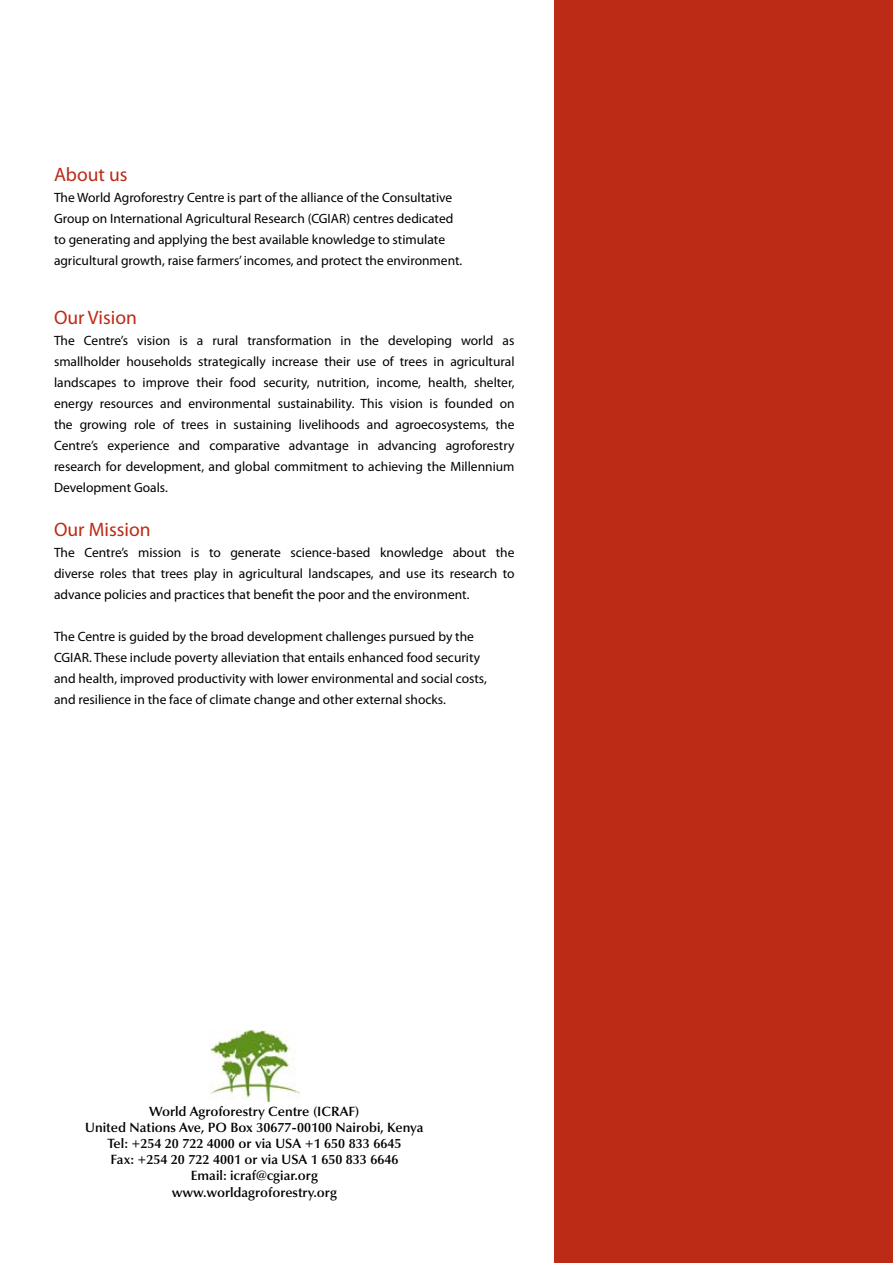
<style>
.page{position:relative;width:893px;height:1263px;background:#fff}
.page>*{position:absolute;margin:0;border:0;box-sizing:border-box;transform-origin:0 0}
.t1{font:19.5px "Myriad Pro";color:#bc2b16}
.t2{font:13.5px/21px "Myriad Pro";color:#000}
.t3{font:600 13.5px/16.2px "Optima";color:#000;text-align:center}
</style>
<div class="page">
<div style="left:554px;top:0;width:339px;height:1263px;background:#bc2b16"></div>
<img style="left:209px;top:1031px;width:90px;height:70px">
<h1 class="t1" style="left:54px;top:164px;width:75px">About us</h1>
<p class="t2" style="left:54px;top:187px;width:410px">The World Agroforestry Centre is part of the alliance of the Consultative Group on International Agricultural Research (CGIAR) centres dedicated to generating and applying the best available knowledge to stimulate agricultural growth, raise farmers’ incomes, and protect the environment.</p>
<h1 class="t1" style="left:54px;top:307px;width:84px">Our Vision</h1>
<p class="t2" style="left:54px;top:331px;width:462px;text-align:justify">The Centre’s vision is a rural transformation in the developing world as smallholder households strategically increase their use of trees in agricultural landscapes to improve their food security, nutrition, income, health, shelter, energy resources and environmental sustainability. This vision is founded on the growing role of trees in sustaining livelihoods and agroecosystems, the Centre’s experience and comparative advantage in advancing agroforestry research for development, and global commitment to achieving the Millennium Development Goals.</p>
<h1 class="t1" style="left:54px;top:518px;width:98px">Our Mission</h1>
<p class="t2" style="left:54px;top:542px;width:462px;text-align:justify">The Centre’s mission is to generate science-based knowledge about the diverse roles that trees play in agricultural landscapes, and use its research to advance policies and practices that benefit the poor and the environment.</p>
<p class="t2" style="left:54px;top:626px;width:434px">The Centre is guided by the broad development challenges pursued by the CGIAR. These include poverty alleviation that entails enhanced food security and health, improved productivity with lower environmental and social costs, and resilience in the face of climate change and other external shocks.</p>
<p class="t3" style="left:85px;top:1103px;width:340px">World Agroforestry Centre (ICRAF)<br>United Nations Ave, PO Box 30677-00100 Nairobi, Kenya Tel: +254 20 722 4000 or via USA +1 650 833 6645<br>Fax: +254 20 722 4001 or via USA 1 650 833 6646<br>Email: icraf@cgiar.org<br>www.worldagroforestry.org</p>
</div>
